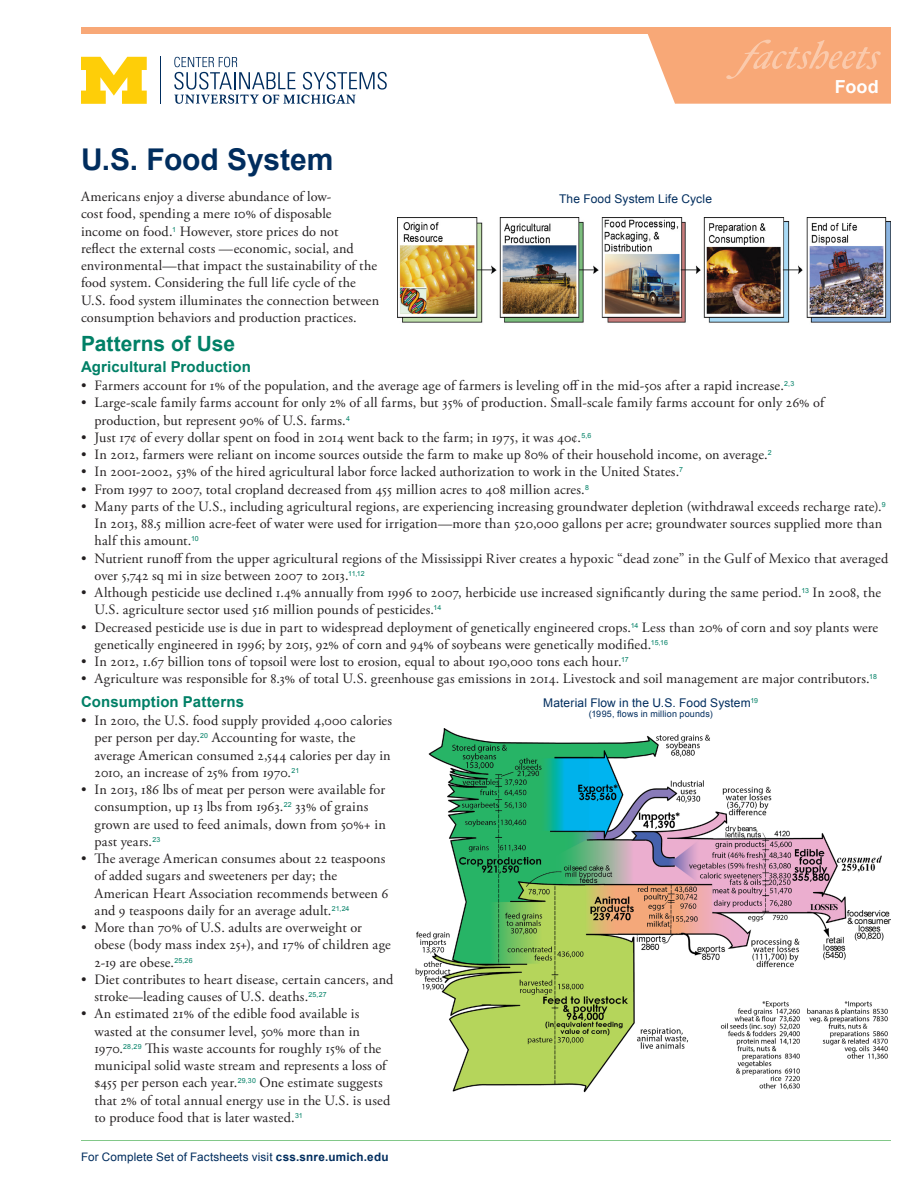
<style>
.page{position:relative;width:918px;height:1188px;background:#fff}
.page>*{position:absolute;margin:0;border:0;box-sizing:border-box;transform-origin:0 0}
.t1{font:700 30px "Arial";color:#002d5e}
.Main_subhead{font:700 21px "Arial";color:#008066}
.t2{font:700 18px "Arial";color:#fff}
.sub_head{font:700 15px "Arial";letter-spacing:.01em;color:#008066}
.t3{font:14.25px/17.2px "Adobe Garamond Pro";letter-spacing:.01em;color:#231f20}
.chart_headline{font:12px "Arial";letter-spacing:.01em;color:#002d5e}
.folio{font:11.7px "Arial";letter-spacing:.01em;color:#002d5e}
.chart_headline-2{font:9px "Arial";letter-spacing:.02em;color:#002d5e}
.s1{font-weight:700}
</style>
<div class="page">
<div style="left:81px;top:27px;width:810px;height:7px;background:#f8a877"></div>
<hr style="left:81px;top:1140px;width:810px;height:1px;background:#82c889">
<svg style="left:174px;top:57px;width:213px;height:47px"></svg>
<hr style="left:160px;top:57px;width:1px;height:47px;background:#002d5e">
<svg style="left:81px;top:57px;width:66px;height:47px"></svg>
<svg style="left:647px;top:34px;width:244px;height:70px;background:#f8b083"></svg>
<img style="left:397px;top:218px;width:493px;height:105px">
<img style="left:416px;top:728px;width:474px;height:365px">
<p class="t2" style="left:835px;top:74px;width:46px">Food</p>
<p class="t1" style="left:81px;top:140px;width:254px">U.S. Food System</p>
<p class="t3" style="left:81px;top:188px;width:300px">Americans enjoy a diverse abundance of low-<br>cost food, spending a mere 10% of disposable<br>income on food.<sup>1</sup> However, store prices do not<br>reflect the external costs —economic, social, and environmental—that impact the sustainability of the food system. Considering the full life cycle of the U.S. food system illuminates the connection between consumption behaviors and production practices.</p>
<p class="Main_subhead" style="left:81px;top:329px;width:156px">Patterns of Use</p>
<p class="sub_head" style="left:81px;top:357px;width:171px">Agricultural Production</p>
<p class="t3" style="left:81px;top:378px;width:715px">• Farmers account for 1% of the population, and the average age of farmers is leveling off in the mid-50s after a rapid increase.<sup>2,3</sup></p>
<p class="t3" style="left:94px;top:395px;width:731px;text-indent:-14px">• Large-scale family farms account for only 2% of all farms, but 35% of production. Small-scale family farms account for only 26% of production, but represent 90% of U.S. farms.<sup>4</sup></p>
<p class="t3" style="left:81px;top:429px;width:512px">• Just 17¢ of every dollar spent on food in 2014 went back to the farm; in 1975, it was 40¢.<sup>5,6</sup></p>
<p class="t3" style="left:81px;top:447px;width:692px">• In 2012, farmers were reliant on income sources outside the farm to make up 80% of their household income, on average.<sup>2</sup></p>
<p class="t3" style="left:81px;top:464px;width:604px">• In 2001-2002, 53% of the hired agricultural labor force lacked authorization to work in the United States.<sup>7</sup></p>
<p class="t3" style="left:81px;top:481px;width:510px">• From 1997 to 2007, total cropland decreased from 455 million acres to 408 million acres.<sup>8</sup></p>
<p class="t3" style="left:94px;top:498px;width:793px;text-indent:-14px">• Many parts of the U.S., including agricultural regions, are experiencing increasing groundwater depletion (withdrawal exceeds recharge rate).<sup>9<br></sup>In 2013, 88.5 million acre-feet of water were used for irrigation—more than 520,000 gallons per acre; groundwater sources supplied more than half this amount.<sup>10</sup></p>
<p class="t3" style="left:94px;top:550px;width:795px;text-indent:-14px">• Nutrient runoff from the upper agricultural regions of the Mississippi River creates a hypoxic “dead zone” in the Gulf of Mexico that averaged over 5,742 sq mi in size between 2007 to 2013.<sup>11,12</sup></p>
<p class="t3" style="left:94px;top:585px;width:788px;text-indent:-14px">• Although pesticide use declined 1.4% annually from 1996 to 2007, herbicide use increased significantly during the same period.<sup>13</sup> In 2008, the<br>U.S. agriculture sector used 516 million pounds of pesticides.<sup>14</sup></p>
<p class="t3" style="left:94px;top:619px;width:785px;text-indent:-14px">• Decreased pesticide use is due in part to widespread deployment of genetically engineered crops.<sup>14</sup> Less than 20% of corn and soy plants were genetically engineered in 1996; by 2015, 92% of corn and 94% of soybeans were genetically modified.<sup>15,16</sup></p>
<p class="t3" style="left:81px;top:654px;width:549px">• In 2012, 1.67 billion tons of topsoil were lost to erosion, equal to about 190,000 tons each hour.<sup>17</sup></p>
<p class="t3" style="left:81px;top:671px;width:798px">• Agriculture was responsible for 8.3% of total U.S. greenhouse gas emissions in 2014. Livestock and soil management are major contributors.<sup>18</sup></p>
<p class="sub_head" style="left:81px;top:692px;width:165px">Consumption Patterns</p>
<p class="t3" style="left:95px;top:713px;width:299px;text-indent:-14px">• In 2010, the U.S. food supply provided 4,000 calories per person per day.<sup>20</sup> Accounting for waste, the average American consumed 2,544 calories per day in 2010, an increase of 25% from 1970.<sup>21</sup></p>
<p class="t3" style="left:95px;top:782px;width:293px;text-indent:-14px">• In 2013, 186 lbs of meat per person were available for consumption, up 13 lbs from 1963.<sup>22</sup> 33% of grains grown are used to feed animals, down from 50%+ in past years.<sup>23</sup></p>
<p class="t3" style="left:95px;top:851px;width:296px;text-indent:-14px">• The average American consumes about 22 teaspoons of added sugars and sweeteners per day; the American Heart Association recommends between 6 and 9 teaspoons daily for an average adult.<sup>21,24</sup></p>
<p class="t3" style="left:95px;top:920px;width:298px;text-indent:-14px">• More than 70% of U.S. adults are overweight or obese (body mass index 25+), and 17% of children age<br>2-19 are obese.<sup>25,26</sup></p>
<p class="t3" style="left:95px;top:971px;width:301px;text-indent:-14px">• Diet contributes to heart disease, certain cancers, and stroke—leading causes of U.S. deaths.<sup>25,27</sup></p>
<p class="t3" style="left:95px;top:1006px;width:297px;text-indent:-14px">• An estimated 21% of the edible food available is wasted at the consumer level, 50% more than in 1970.<sup>28,29</sup> This waste accounts for roughly 15% of the municipal solid waste stream and represents a loss of $455 per person each year.<sup>29,30</sup> One estimate suggests that 2% of total annual energy use in the U.S. is used to produce food that is later wasted.<sup>31</sup></p>
<p class="chart_headline" style="left:559px;top:191px;width:154px">The Food System Life Cycle</p>
<p class="chart_headline" style="left:543px;top:694px;width:216px">Material Flow in the U.S. Food System<sup>19</sup></p>
<p class="chart_headline-2" style="left:589px;top:708px;width:125px">(1995, flows in million pounds)</p>
<p class="folio" style="left:81px;top:1149px;width:309px">For Complete Set of Factsheets visit <span class="s1">css.snre.umich.edu</span></p>
</div>
